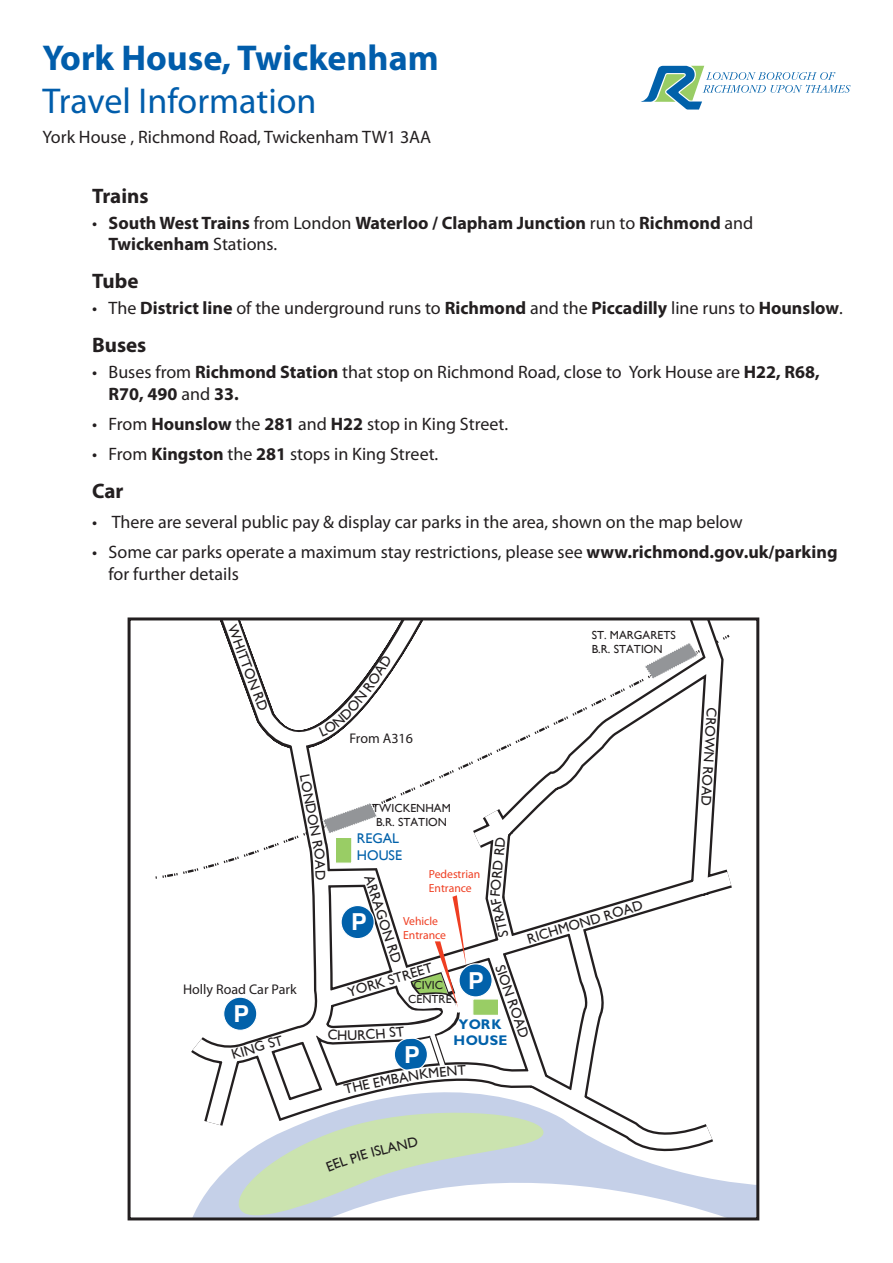
<style>
.page{position:relative;width:893px;height:1263px;background:#fff}
.page>*{position:absolute;margin:0;border:0;box-sizing:border-box;transform-origin:0 0}
.t1{font:700 36px "Myriad Pro";color:#015dab}
.t2{font:36px "Myriad Pro";color:#015dab}
.t3{font:700 23.4px "Helvetica";color:#fff}
.t4{font:700 21px "Myriad Pro";color:#231f20}
.t5{font:18px/21.6px "Myriad Pro";color:#231f20}
.t6{font:700 18px/21.6px "Myriad Pro";color:#231f20}
.t7{font:14.1px "Gill Sans";color:#231f20}
.t8{font:14.1px "Myriad Pro";color:#231f20}
.t9{font:14.1px/16.8px "Gill Sans";color:#0161aa}
.t10{font:700 14.1px/16.8px "Gill Sans";letter-spacing:.04em;color:#0161aa;text-align:center}
.t11{font:11.7px/14.1px "Gill Sans";color:#231f20;text-align:center}
.t12{font:11.7px/14.1px "Myriad Pro";color:#ef3e22}
.s1{font-weight:400}
.s2{font-weight:700}
</style>
<div class="page">
<svg style="left:641px;top:66px;width:209px;height:44px"></svg>
<svg style="left:193px;top:1154px;width:562px;height:62px;fill:#c5d0e8"></svg>
<svg style="left:183px;top:621px;width:549px;height:533px"></svg>
<svg style="left:412px;top:895px;width:58px;height:122px"></svg>
<div style="left:128px;top:617px;width:631px;height:603px;border:3px solid #231f20"></div>
<svg style="left:234px;top:1104px;width:315px;height:115px"></svg>
<svg style="left:315px;top:860px;width:10px;height:20px"></svg>
<svg style="left:319px;top:655px;width:73px;height:81px"></svg>
<svg style="left:328px;top:1026px;width:138px;height:68px"></svg>
<h1 class="t1" style="left:43px;top:34px;width:398px">York House, Twickenham</h1>
<h1 class="t2" style="left:43px;top:78px;width:276px">Travel Information</h1>
<p class="t5" style="left:43px;top:126px;width:390px">York House , Richmond Road, Twickenham TW1 3AA</p>
<p class="t4" style="left:92px;top:182px;width:58px">Trains</p>
<p class="t6" style="left:109px;top:211px;width:646px;text-indent:-17px"><span class="s1">•</span> South West Trains <span class="s1">from London</span> Waterloo / Clapham Junction <span class="s1">run to</span> Richmond <span class="s1">and<br></span>Twickenham <span class="s1">Stations.</span></p>
<p class="t4" style="left:92px;top:267px;width:48px">Tube</p>
<p class="t5" style="left:92px;top:297px;width:752px">• The <span class="s2">District line</span> of the underground runs to <span class="s2">Richmond</span> and the <span class="s2">Piccadilly</span> line runs to <span class="s2">Hounslow</span>.</p>
<p class="t4" style="left:92px;top:331px;width:56px">Buses</p>
<p class="t5" style="left:109px;top:361px;width:713px;text-indent:-17px">• Buses from <span class="s2">Richmond Station</span> that stop on Richmond Road, close to York House are <span class="s2">H22, R68,<br>R70, 490</span> and <span class="s2">33.</span></p>
<p class="t5" style="left:92px;top:412px;width:417px">• From <span class="s2">Hounslow</span> the <span class="s2">281</span> and <span class="s2">H22</span> stop in King Street.</p>
<p class="t5" style="left:92px;top:443px;width:348px">• From <span class="s2">Kingston</span> the <span class="s2">281</span> stops in King Street.</p>
<p class="t4" style="left:92px;top:477px;width:33px">Car</p>
<p class="t5" style="left:92px;top:511px;width:652px">• There are several public pay &amp; display car parks in the area, shown on the map below</p>
<p class="t5" style="left:109px;top:541px;width:730px;text-indent:-17px">• Some car parks operate a maximum stay restrictions, please see <span class="s2">www.richmond.gov.uk/parking </span>for further details</p>
<p class="t7" style="left:240px;top:623px;width:92px;rotate:69deg">WHITTON RD</p>
<p class="t7" style="left:313px;top:773px;width:88px;rotate:79deg">LONDON RO</p>
<p class="t8" style="left:183px;top:980px;width:115px">Holly Road Car Park</p>
<p class="t3" style="left:234px;top:995px;width:17px">P</p>
<p class="t7" style="left:230px;top:1046px;width:54px;rotate:-16deg">KING ST</p>
<p class="t8" style="left:349px;top:730px;width:65px">From A316</p>
<p class="t11" style="left:372px;top:801px;width:80px">TWICKENHAM<br>B.R. STATION</p>
<p class="t11" style="left:592px;top:628px;width:86px;text-align:left">ST. MARGARETS<br>B.R. STATION</p>
<p class="t9" style="left:357px;top:830px;width:47px">REGAL<br>HOUSE</p>
<p class="t7" style="left:486px;top:896px;width:62px;rotate:-84deg">FORD RD</p>
<p class="t12" style="left:429px;top:867px;width:53px">Pedestrian<br>Entrance</p>
<p class="t7" style="left:377px;top:873px;width:93px;rotate:72deg">ARRAGON RD</p>
<p class="t7" style="left:496px;top:938px;width:41px;rotate:-102deg">STRAF</p>
<p class="t7" style="left:525px;top:931px;width:122px;rotate:-17deg">RICHMOND ROAD</p>
<p class="t3" style="left:351px;top:903px;width:17px">P</p>
<p class="t12" style="left:403px;top:913px;width:45px">Vehicle<br>Entrance</p>
<p class="t7" style="left:346px;top:984px;width:89px;rotate:-16deg">YORK STREET</p>
<p class="t7" style="left:508px;top:963px;width:78px;rotate:71deg">SION ROAD</p>
<p class="t3" style="left:468px;top:962px;width:17px">P</p>
<p class="t11" style="left:408px;top:977px;width:45px">CIVIC<br>CENTRE</p>
<p class="t10" style="left:453px;top:1015px;width:56px">YORK<br>HOUSE</p>
<p class="t3" style="left:404px;top:1035px;width:17px">P</p>
<p class="t7" style="left:720px;top:707px;width:101px;rotate:93deg">CROWN ROAD</p>
</div>
